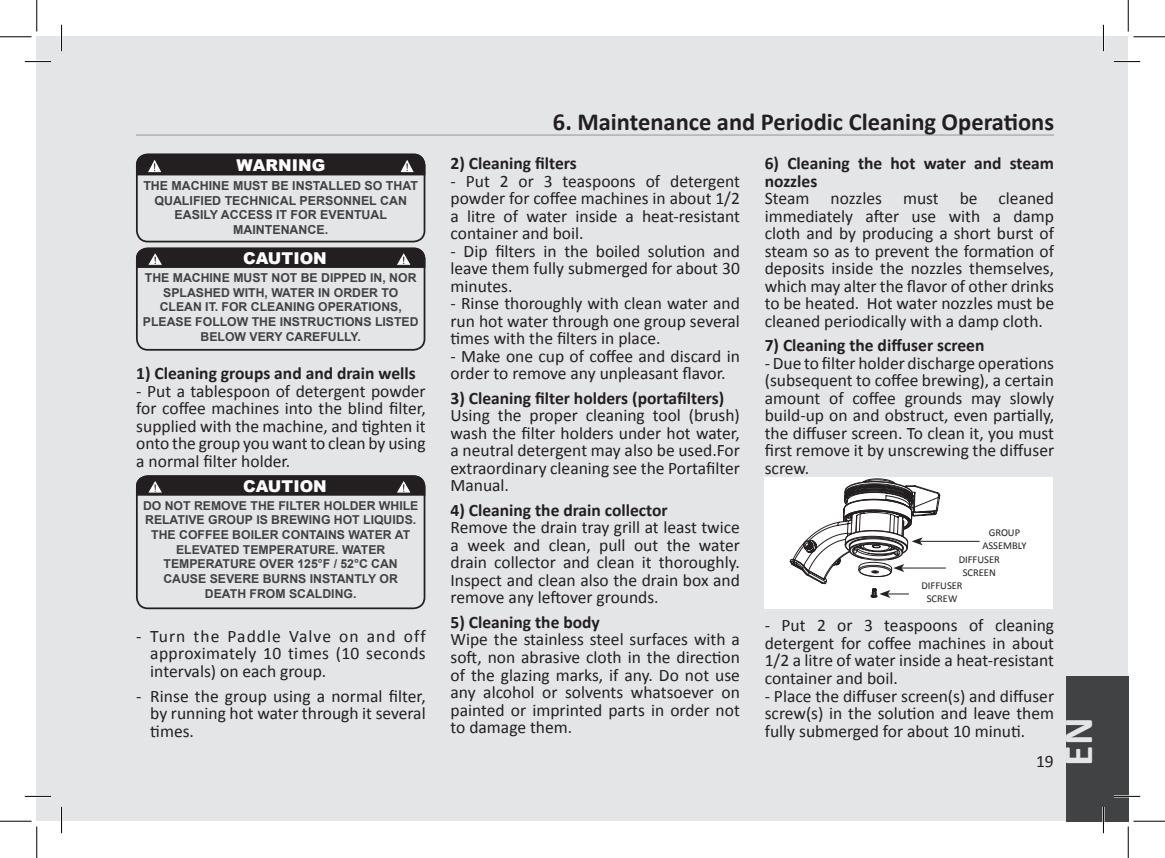
<style>
.page{position:relative;width:1165px;height:858px;background:#fff}
.page>*{position:absolute;margin:0;border:0;box-sizing:border-box;transform-origin:0 0}
.t1{font:700 42px "Calibri";color:#e4e5e7}
.t2{font:700 24.5px "Calibri";color:#231f20}
.t3{font:17.5px/17.5px "Calibri";color:#231f20;text-align:justify}
.t4{font:700 17.5px/17.5px "Calibri";color:#231f20}
.t5{font:900 16.28px "Arial";color:#fff}
.t6{font:700 12.42px/14.9px "Arial";color:#414243;text-align:center}
.t7{font:700 12.25px/14.7px "Arial";color:#414243;text-align:center}
.t8{font:10.5px/12.6px "Calibri";color:#231f20;text-align:center}
</style>
<div class="page">
<div style="left:62px;top:37px;width:1066px;height:784px;background:#e4e5e7"></div>
<div style="left:37px;top:37px;width:25px;height:784px;background:#e4e5e7"></div>
<div style="left:1066px;top:675px;width:62px;height:146px;background:#414243"></div>
<hr style="left:136px;top:134px;width:918px;height:1px;background:#939598">
<div style="left:764px;top:478px;width:289px;height:130px;background:#fff"></div>
<hr style="left:920px;top:540px;width:59px;height:1px;background:#231f20">
<hr style="left:901px;top:567px;width:45px;height:1px;background:#231f20">
<svg style="left:790px;top:478px;width:150px;height:120px"></svg>
<div style="left:136px;top:153px;width:289px;height:89px;border:2px solid #231f20;border-radius:11px"></div>
<svg style="left:136px;top:153px;width:290px;height:23px;background:#322e2f"></svg>
<div style="left:136px;top:247px;width:289px;height:103px;border:2px solid #231f20;border-radius:11px"></div>
<svg style="left:136px;top:247px;width:290px;height:22px;background:#363334"></svg>
<div style="left:136px;top:475px;width:289px;height:134px;border:2px solid #231f20;border-radius:11px"></div>
<svg style="left:136px;top:475px;width:290px;height:21px;background:#2e2a2b"></svg>
<hr style="left:25px;top:60px;width:26px;height:3px;background:#fff">
<hr style="left:1114px;top:60px;width:26px;height:3px;background:#fff">
<hr style="left:25px;top:795px;width:26px;height:2px;background:#fff">
<hr style="left:1114px;top:795px;width:26px;height:2px;background:#fff">
<hr style="left:60px;top:25px;width:3px;height:26px;background:#fff">
<hr style="left:60px;top:806px;width:3px;height:26px;background:#fff">
<hr style="left:1102px;top:25px;width:2px;height:26px;background:#fff">
<hr style="left:1102px;top:806px;width:2px;height:26px;background:#fff">
<svg style="left:25px;top:61px;width:26px;height:1px"></svg>
<svg style="left:1114px;top:61px;width:26px;height:1px"></svg>
<svg style="left:25px;top:795px;width:26px;height:1px"></svg>
<svg style="left:1114px;top:795px;width:26px;height:1px"></svg>
<svg style="left:61px;top:25px;width:1px;height:26px"></svg>
<svg style="left:61px;top:806px;width:1px;height:26px"></svg>
<svg style="left:1103px;top:25px;width:1px;height:26px"></svg>
<svg style="left:1103px;top:806px;width:1px;height:26px"></svg>
<hr style="left:0;top:36px;width:32px;height:1px;background:#000">
<hr style="left:1133px;top:36px;width:32px;height:1px;background:#000">
<hr style="left:0;top:820px;width:32px;height:1px;background:#000">
<hr style="left:1133px;top:820px;width:32px;height:1px;background:#000">
<hr style="left:36px;top:0;width:1px;height:32px;background:#000">
<hr style="left:36px;top:826px;width:1px;height:31px;background:#000">
<hr style="left:1128px;top:0;width:1px;height:32px;background:#000">
<hr style="left:1128px;top:826px;width:1px;height:31px;background:#000">
<p class="t5" style="left:236px;top:153px;width:90px">WARNING</p>
<p class="t6" style="left:143px;top:178px;width:276px">THE MACHINE MUST BE INSTALLED SO THAT<br>QUALIFIED TECHNICAL PERSONNEL CAN<br>EASILY ACCESS IT FOR EVENTUAL<br>MAINTENANCE.</p>
<p class="t5" style="left:243px;top:247px;width:83px">CAUTION</p>
<p class="t7" style="left:143px;top:270px;width:277px">THE MACHINE MUST NOT BE DIPPED IN, NOR SPLASHED WITH, WATER IN ORDER TO CLEAN IT. FOR CLEANING OPERATIONS, PLEASE FOLLOW THE INSTRUCTIONS LISTED BELOW VERY CAREFULLY.</p>
<p class="t4" style="left:136px;top:364px;width:281px">1) Cleaning groups and and drain wells</p>
<p class="t3" style="left:136px;top:382px;width:291px">- Put a tablespoon of detergent powder for coffee machines into the blind filter, supplied with the machine, and tighten it onto the group you want to clean by using a normal filter holder.</p>
<p class="t5" style="left:243px;top:474px;width:83px">CAUTION</p>
<p class="t7" style="left:143px;top:498px;width:277px">DO NOT REMOVE THE FILTER HOLDER WHILE<br>RELATIVE GROUP IS BREWING HOT LIQUIDS.<br>THE COFFEE BOILER CONTAINS WATER AT<br>ELEVATED TEMPERATURE. WATER<br>TEMPERATURE OVER 125°F / 52°C CAN<br>CAUSE SEVERE BURNS INSTANTLY OR<br>DEATH FROM SCALDING.</p>
<p class="t3" style="left:150px;top:627px;width:277px;text-indent:-14px">- Turn the Paddle Valve on and off approximately 10 times (10 seconds intervals) on each group.</p>
<p class="t3" style="left:150px;top:686px;width:277px;text-indent:-14px">- Rinse the group using a normal filter, by running hot water through it several times.</p>
<h2 class="t2" style="left:553px;top:106px;width:503px">6. Maintenance and Periodic Cleaning Operations</h2>
<p class="t4" style="left:450px;top:154px;width:128px">2) Cleaning filters</p>
<p class="t3" style="left:450px;top:172px;width:291px">- Put 2 or 3 teaspoons of detergent powder for coffee machines in about 1/2 a litre of water inside a heat-resistant container and boil.</p>
<p class="t3" style="left:450px;top:242px;width:291px">- Dip filters in the boiled solution and leave them fully submerged for about 30 minutes.</p>
<p class="t3" style="left:450px;top:294px;width:291px">- Rinse thoroughly with clean water and run hot water through one group several times with the filters in place.</p>
<p class="t3" style="left:450px;top:347px;width:291px">- Make one cup of coffee and discard in order to remove any unpleasant flavor.</p>
<p class="t4" style="left:450px;top:389px;width:275px">3) Cleaning filter holders (portafilters)</p>
<p class="t3" style="left:450px;top:406px;width:291px">Using the proper cleaning tool (brush) wash the filter holders under hot water, a neutral detergent may also be used.For extraordinary cleaning see the Portafilter Manual.</p>
<p class="t4" style="left:450px;top:501px;width:219px">4) Cleaning the drain collector</p>
<p class="t3" style="left:450px;top:518px;width:291px">Remove the drain tray grill at least twice a week and clean, pull out the water drain collector and clean it thoroughly.<br>Inspect and clean also the drain box and remove any leftover grounds.</p>
<p class="t4" style="left:450px;top:613px;width:151px">5) Cleaning the body</p>
<p class="t3" style="left:450px;top:630px;width:291px">Wipe the stainless steel surfaces with a soft, non abrasive cloth in the direction of the glazing marks, if any. Do not use any alcohol or solvents whatsoever on painted or imprinted parts in order not to damage them.</p>
<p class="t4" style="left:765px;top:154px;width:291px">6) Cleaning the hot water and steam nozzles</p>
<p class="t3" style="left:765px;top:189px;width:291px">Steam nozzles must be cleaned immediately after use with a damp cloth and by producing a short burst of steam so as to prevent the formation of deposits inside the nozzles themselves, which may alter the flavor of other drinks to be heated. Hot water nozzles must be cleaned periodically with a damp cloth.</p>
<p class="t4" style="left:765px;top:336px;width:221px">7) Cleaning the diffuser screen</p>
<p class="t3" style="left:765px;top:354px;width:291px">- Due to filter holder discharge operations (subsequent to coffee brewing), a certain amount of coffee grounds may slowly build-up on and obstruct, even partially, the diffuser screen. To clean it, you must first remove it by unscrewing the diffuser screw.</p>
<p class="t8" style="left:982px;top:526px;width:46px">GROUP<br>ASSEMBLY</p>
<p class="t8" style="left:959px;top:553px;width:43px">DIFFUSER<br>SCREEN</p>
<p class="t8" style="left:921px;top:579px;width:43px">DIFFUSER<br>SCREW</p>
<p class="t3" style="left:765px;top:616px;width:291px">- Put 2 or 3 teaspoons of cleaning detergent for coffee machines in about 1/2 a litre of water inside a heat-resistant container and boil.</p>
<p class="t3" style="left:765px;top:686px;width:291px">- Place the diffuser screen(s) and diffuser screw(s) in the solution and leave them fully submerged for about 10 minuti.</p>
<p class="t3" style="left:1036px;top:752px;width:19px">19</p>
<h1 class="t1" style="left:1051px;top:765px;width:50px;rotate:-90deg">EN</h1>
</div>
